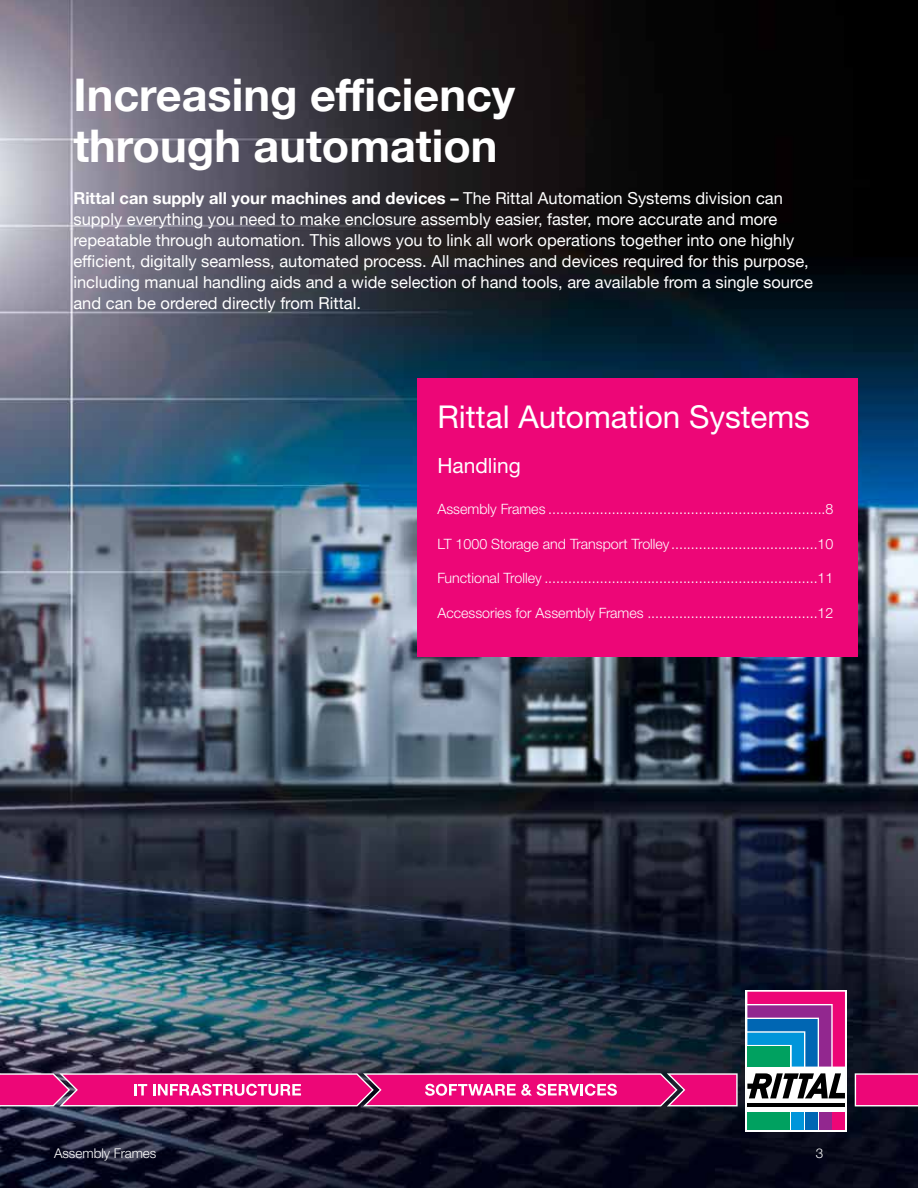
<style>
.page{position:relative;width:918px;height:1188px;background:#fff}
.page>*{position:absolute;margin:0;border:0;box-sizing:border-box;transform-origin:0 0}
.t1{font:700 45px/51px "Helvetica Neue";color:#fff}
.t2{font:31.5px "Neue Helvetica For Rittal";color:#fff}
.t3{font:21px "Neue Helvetica For Rittal";color:#fff}
.t4{font:16.5px/21px "Helvetica Neue";color:#fff}
.t5{font:300 14.25px "Neue Helvetica For Rittal";color:#fff}
.t6{font:300 13.5px "Neue Helvetica For Rittal";color:#fff}
.s1{font-weight:700}
</style>
<div class="page">
<img style="left:0;top:0;width:918px;height:1188px">
<svg style="left:855px;top:1073px;width:63px;height:33px;background:#ec1b81"></svg>
<svg style="left:0;top:1073px;width:738px;height:33px;background:#e8308b"></svg>
<div style="left:745px;top:990px;width:102px;height:142px;background:#fff"></div>
<div style="left:747px;top:1112px;width:43px;height:18px;background:#00a160"></div>
<div style="left:792px;top:1112px;width:12px;height:18px;background:#0095da"></div>
<div style="left:805px;top:1112px;width:13px;height:18px;background:#0066b3"></div>
<div style="left:819px;top:1112px;width:12px;height:18px;background:#92278f"></div>
<svg style="left:747px;top:992px;width:98px;height:75px;background:#74589c"></svg>
<div style="left:833px;top:1112px;width:12px;height:18px;background:#ed0677"></div>
<hr style="left:747px;top:1103px;width:98px;height:4px;background:#000">
<svg style="left:747px;top:1073px;width:98px;height:25px"></svg>
<div style="left:417px;top:378px;width:441px;height:279px;background:#ed0677"></div>
<h1 class="t1" style="left:73px;top:71px;width:443px">Increasing efficiency through automation</h1>
<p class="t4" style="left:73px;top:188px;width:741px"><span class="s1">Rittal can supply all your machines and devices –</span> The Rittal Automation Systems division can supply everything you need to make enclosure assembly easier, faster, more accurate and more repeatable through automation. This allows you to link all work operations together into one highly efficient, digitally seamless, automated process. All machines and devices required for this purpose, including manual handling aids and a wide selection of hand tools, are available from a single source and can be ordered directly from Rittal.</p>
<h2 class="t2" style="left:437px;top:397px;width:374px">Rittal Automation Systems</h2>
<p class="t3" style="left:437px;top:453px;width:85px">Handling</p>
<p class="t5" style="left:437px;top:501px;width:397px">Assembly Frames ......................................................................8</p>
<p class="t5" style="left:437px;top:535px;width:397px">LT 1000 Storage and Transport Trolley.....................................10</p>
<p class="t5" style="left:437px;top:570px;width:397px">Functional Trolley .....................................................................11</p>
<p class="t5" style="left:437px;top:604px;width:397px">Accessories for Assembly Frames ...........................................12</p>
<p class="t6" style="left:54px;top:1145px;width:104px">Assembly Frames</p>
<p class="t6" style="left:816px;top:1145px;width:9px">3</p>
</div>
